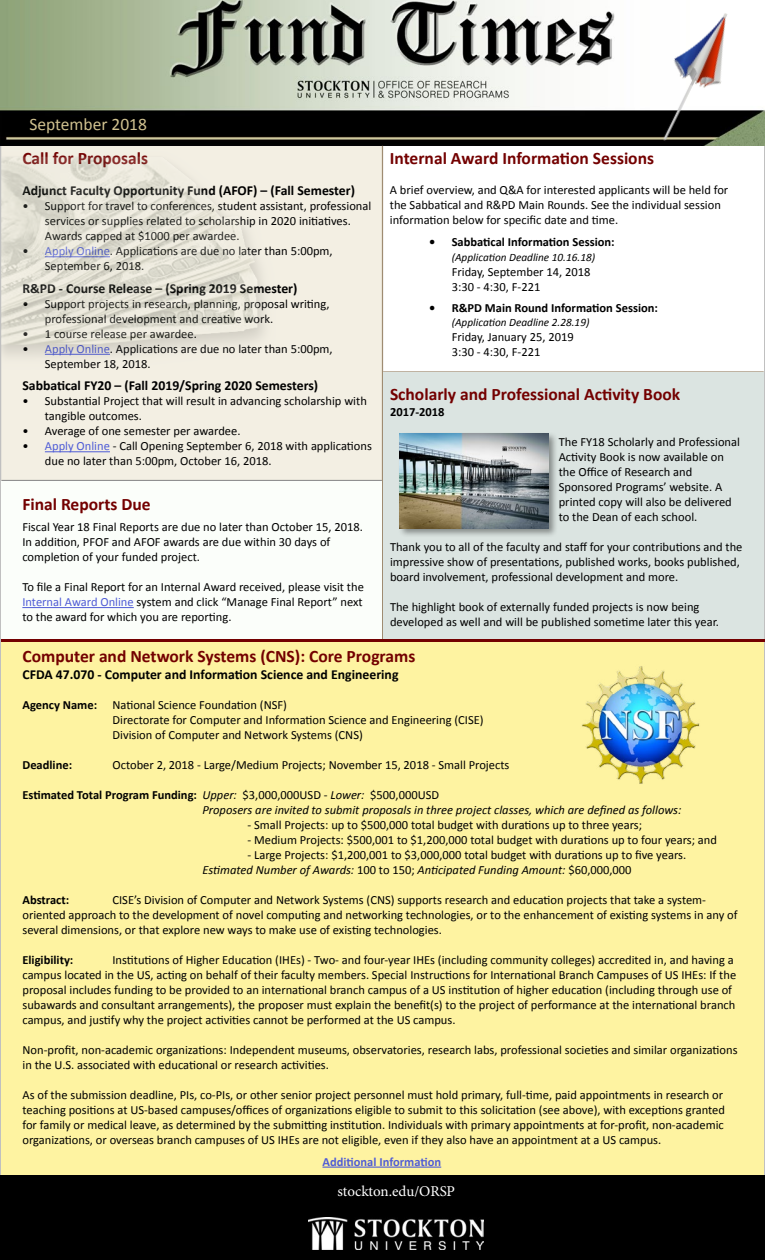
<style>
.page{position:relative;width:765px;height:1260px;background:#fff}
.page>*{position:absolute;margin:0;border:0;box-sizing:border-box;transform-origin:0 0}
.t1{font:700 17.5px "Calibri";color:#730000}
.t2{font:17.5px "Calibri";color:#d0c18f}
.t3{font:15px "Minion Pro";letter-spacing:-.005em;color:#fff}
.t4{font:700 13.75px "Calibri";color:#000}
.t5{font:12.5px/15px "Calibri";color:#000}
.t6{font:italic 12.5px/15px "Calibri";color:#000}
.t7{font:700 12.5px "Calibri";color:#000}
.t8{font:700 12.5px "Calibri";color:#4f5cd6}
.t9{font:italic 11.25px "Calibri";color:#000}
.s1{color:#4f5cd6}
.s2{font-weight:700}
.s3{font-weight:700;font-style:normal}
.s4{font-style:normal}
.s5{font-style:italic}
</style>
<div class="page">
<div style="left:1px;top:1px;width:763px;height:1258px;background:#f3efe3"></div>
<img style="left:0;top:0;width:765px;height:146px">
<div style="left:1px;top:1176px;width:763px;height:83px;background:#000"></div>
<div style="left:0;top:1175px;width:765px;height:85px;border:1px solid #000"></div>
<img style="left:309px;top:1218px;width:175px;height:32px">
<div style="left:382px;top:146px;width:382px;height:255px;background:#fff"></div>
<hr style="left:383px;top:371px;width:381px;height:2px;background:#9f8c72">
<hr style="left:1px;top:480px;width:381px;height:1px;background:#909090">
<div style="left:1px;top:642px;width:763px;height:533px;background:#fef3a1"></div>
<hr style="left:45px;top:451px;width:65px;height:1px;background:#4f5cd6">
<hr style="left:323px;top:1167px;width:118px;height:1px;background:#4f5cd6">
<hr style="left:382px;top:146px;width:1px;height:493px;background:#9f8c72">
<div style="left:1px;top:481px;width:381px;height:158px;background:#fbfefa"></div>
<hr style="left:22px;top:607px;width:112px;height:1px;background:#4f5cd6">
<svg style="left:0;top:128px;width:391px;height:245px"></svg>
<img style="left:640px;top:2px;width:109px;height:144px">
<div style="left:383px;top:373px;width:381px;height:266px;background:#dbe4e1"></div>
<div style="left:398px;top:432px;width:160px;height:106px;background:#000;opacity:.4"></div>
<img style="left:400px;top:434px;width:148px;height:95px">
<img style="left:582px;top:666px;width:118px;height:118px">
<hr style="left:1px;top:639px;width:764px;height:3px;background:#730000">
<h1 class="t2" style="left:29px;top:113px;width:119px">September 2018</h1>
<h1 class="t1" style="left:22px;top:147px;width:127px">Call for Proposals</h1>
<p class="t4" style="left:22px;top:182px;width:334px">Adjunct Faculty Opportunity Fund (AFOF) – (Fall Semester)</p>
<p class="t5" style="left:45px;top:198px;width:328px;text-indent:-22px">• Support for travel to conferences, student assistant, professional services or supplies related to scholarship in 2020 initiatives.<br>Awards capped at $1000 per awardee.</p>
<p class="t5" style="left:45px;top:243px;width:289px;text-indent:-23px">• <span class="s1">Apply Online</span>. Applications are due no later than 5:00pm,<br>September 6, 2018.</p>
<p class="t4" style="left:22px;top:280px;width:277px">R&amp;PD - Course Release – (Spring 2019 Semester)</p>
<p class="t5" style="left:45px;top:296px;width:286px;text-indent:-22px">• Support projects in research, planning, proposal writing, professional development and creative work.</p>
<p class="t5" style="left:22px;top:326px;width:176px">• 1 course release per awardee.</p>
<p class="t5" style="left:45px;top:341px;width:289px;text-indent:-23px">• <span class="s1">Apply Online</span>. Applications are due no later than 5:00pm,<br>September 18, 2018.</p>
<p class="t4" style="left:22px;top:377px;width:297px">Sabbatical FY20 – (Fall 2019/Spring 2020 Semesters)</p>
<p class="t5" style="left:45px;top:393px;width:324px;text-indent:-22px">• Substantial Project that will result in advancing scholarship with tangible outcomes.</p>
<p class="t5" style="left:22px;top:423px;width:220px">• Average of one semester per awardee.</p>
<p class="t5" style="left:45px;top:438px;width:329px;text-indent:-23px">• <span class="s1">Apply Online</span> - Call Opening September 6, 2018 with applications due no later than 5:00pm, October 16, 2018.</p>
<h1 class="t1" style="left:22px;top:493px;width:130px">Final Reports Due</h1>
<p class="t5" style="left:22px;top:519px;width:342px">Fiscal Year 18 Final Reports are due no later than October 15, 2018.<br>In addition, PFOF and AFOF awards are due within 30 days of completion of your funded project.</p>
<p class="t5" style="left:22px;top:579px;width:343px;text-align:justify">To file a Final Report for an Internal Award received, please visit the <span class="s1">Internal Award Online</span> system and click “Manage Final Report” next to the award for which you are reporting.</p>
<h1 class="t1" style="left:390px;top:147px;width:266px">Internal Award Information Sessions</h1>
<p class="t5" style="left:390px;top:182px;width:340px">A brief overview, and Q&amp;A for interested applicants will be held for the Sabbatical and R&amp;PD Main Rounds. See the individual session information below for specific date and time.</p>
<p class="t7" style="left:429px;top:234px;width:187px">• Sabbatical Information Session:</p>
<p class="t9" style="left:452px;top:251px;width:145px">(Application Deadline 10.16.18)</p>
<p class="t5" style="left:452px;top:264px;width:140px">Friday, September 14, 2018<br>3:30 - 4:30, F-221</p>
<p class="t7" style="left:429px;top:300px;width:230px">• R&amp;PD Main Round Information Session:</p>
<p class="t9" style="left:452px;top:315px;width:139px">(Application Deadline 2.28.19)</p>
<p class="t5" style="left:452px;top:328px;width:123px">Friday, January 25, 2019<br>3:30 - 4:30, F-221</p>
<h1 class="t1" style="left:390px;top:383px;width:292px">Scholarly and Professional Activity Book</h1>
<p class="t7" style="left:390px;top:404px;width:56px">2017-2018</p>
<p class="t5" style="left:559px;top:434px;width:183px">The FY18 Scholarly and Professional<br>Activity Book is now available on the Office of Research and<br>Sponsored Programs’ website. A printed copy will also be delivered to the Dean of each school.</p>
<p class="t5" style="left:390px;top:539px;width:354px">Thank you to all of the faculty and staff for your contributions and the impressive show of presentations, published works, books published, board involvement, professional development and more.</p>
<p class="t5" style="left:390px;top:599px;width:330px">The highlight book of externally funded projects is now being developed as well and will be published sometime later this year.</p>
<h1 class="t1" style="left:22px;top:645px;width:394px">Computer and Network Systems (CNS): Core Programs</h1>
<p class="t4" style="left:22px;top:665px;width:378px">CFDA 47.070 - Computer and Information Science and Engineering</p>
<p class="t5" style="left:112px;top:696px;width:373px;text-indent:-90px"><span class="s2">Agency Name:</span> National Science Foundation (NSF)<br>Directorate for Computer and Information Science and Engineering (CISE)<br>Division of Computer and Network Systems (CNS)</p>
<p class="t7" style="left:22px;top:757px;width:51px">Deadline:</p>
<p class="t5" style="left:112px;top:756px;width:399px">October 2, 2018 - Large/Medium Projects; November 15, 2018 - Small Projects</p>
<p class="t6" style="left:202px;top:786px;width:481px;text-indent:-180px"><span class="s3">Estimated Total Program Funding:</span> Upper: <span class="s4">$3,000,000USD -</span> Lower: <span class="s4">$500,000USD<br></span>Proposers are invited to submit proposals in three project classes, which are defined as follows:</p>
<p class="t5" style="left:247px;top:816px;width:396px">- Small Projects: up to $500,000 total budget with durations up to three years;</p>
<p class="t5" style="left:247px;top:831px;width:471px">- Medium Projects: $500,001 to $1,200,000 total budget with durations up to four years; and</p>
<p class="t5" style="left:202px;top:846px;width:485px;text-indent:45px">- Large Projects: $1,200,001 to $3,000,000 total budget with durations up to five years.<br><span class="s5">Estimated Number of Awards:</span> 100 to 150; <span class="s5">Anticipated Funding Amount:</span> $60,000,000</p>
<p class="t7" style="left:22px;top:892px;width:48px">Abstract:</p>
<p class="t5" style="left:22px;top:891px;width:717px;text-indent:90px">CISE’s Division of Computer and Network Systems (CNS) supports research and education projects that take a system&shy;oriented approach to the development of novel computing and networking technologies, or to the enhancement of existing systems in any of several dimensions, or that explore new ways to make use of existing technologies.</p>
<p class="t7" style="left:22px;top:952px;width:52px">Eligibility:</p>
<p class="t5" style="left:22px;top:951px;width:715px;text-indent:90px">Institutions of Higher Education (IHEs) - Two- and four-year IHEs (including community colleges) accredited in, and having a campus located in the US, acting on behalf of their faculty members. Special Instructions for International Branch Campuses of US IHEs: If the proposal includes funding to be provided to an international branch campus of a US institution of higher education (including through use of subawards and consultant arrangements), the proposer must explain the benefit(s) to the project of performance at the international branch campus, and justify why the project activities cannot be performed at the US campus.</p>
<p class="t5" style="left:22px;top:1041px;width:717px">Non-profit, non-academic organizations: Independent museums, observatories, research labs, professional societies and similar organizations in the U.S. associated with educational or research activities.</p>
<p class="t5" style="left:22px;top:1086px;width:704px">As of the submission deadline, PIs, co-PIs, or other senior project personnel must hold primary, full-time, paid appointments in research or teaching positions at US-based campuses/offices of organizations eligible to submit to this solicitation (see above), with exceptions granted for family or medical leave, as determined by the submitting institution. Individuals with primary appointments at for-profit, non-academic organizations, or overseas branch campuses of US IHEs are not eligible, even if they also have an appointment at a US campus.</p>
<p class="t8" style="left:322px;top:1154px;width:120px">Additional Information</p>
<p class="t3" style="left:337px;top:1181px;width:119px">stockton.edu/ORSP</p>
</div>
